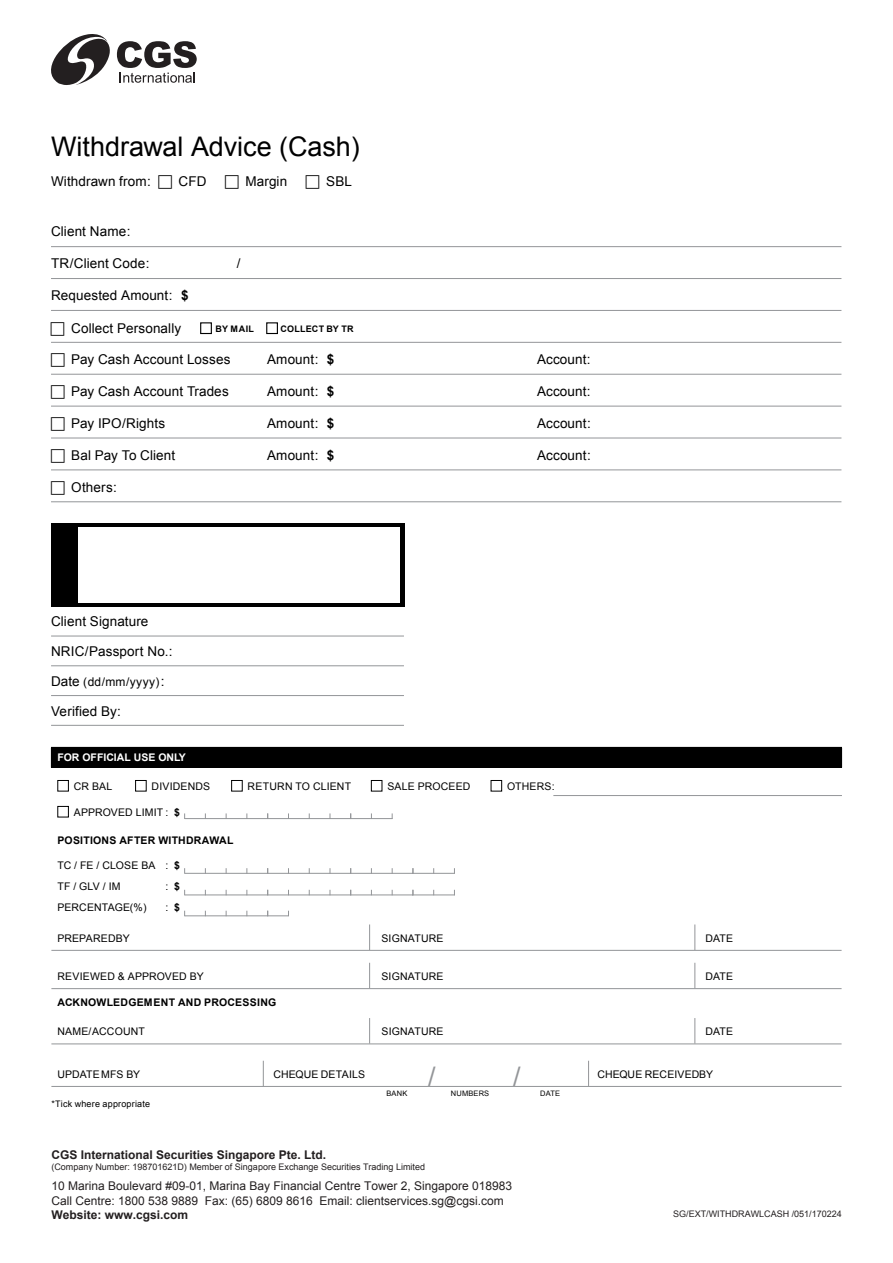
<style>
.page{position:relative;width:893px;height:1263px;background:#fff}
.page>*{position:absolute;margin:0;border:0;box-sizing:border-box;transform-origin:0 0}
.t1{font:27px "Arial";color:#000}
.t2{font:27px "Arial";color:#939598}
.t3{font:13.5px "Arial";letter-spacing:.01em;color:#000}
.t4{font:12px/14.4px "Arial";color:#231f20}
.t5{font:700 12px "Arial";color:#231f20}
.t6{font:12px "Arial";letter-spacing:.04em;color:#000}
.t7{font:10.5px/21.1px "Arial";letter-spacing:.015em;color:#000}
.t8{font:700 10.5px "Arial";letter-spacing:.025em;color:#000}
.t9{font:700 10.5px "Arial";color:#fff}
.t10{font:9px "Arial";color:#231f20}
.t11{font:9px "Arial";letter-spacing:.02em;color:#000}
.t12{font:700 9px "Arial";letter-spacing:.025em;color:#000}
.t13{font:7.5px "Arial";letter-spacing:.02em;color:#000}
.s1{font-weight:700}
.s2{font-size:13.5px}
</style>
<div class="page">
<div style="left:51px;top:747px;width:791px;height:20px;background:#000"></div>
<hr style="left:51px;top:950px;width:791px;height:1px;background:#939598">
<hr style="left:51px;top:988px;width:791px;height:1px;background:#939598">
<hr style="left:51px;top:1043px;width:791px;height:1px;background:#939598">
<hr style="left:51px;top:1086px;width:791px;height:1px;background:#939598">
<div style="left:57px;top:780px;width:12px;height:11px;border:1px solid #000"></div>
<div style="left:135px;top:780px;width:12px;height:11px;border:1px solid #000"></div>
<div style="left:231px;top:780px;width:12px;height:11px;border:1px solid #000"></div>
<div style="left:371px;top:780px;width:11px;height:11px;border:1px solid #000"></div>
<div style="left:491px;top:780px;width:11px;height:11px;border:1px solid #000"></div>
<div style="left:57px;top:806px;width:12px;height:11px;border:1px solid #000"></div>
<svg style="left:369px;top:924px;width:1px;height:26px"></svg>
<svg style="left:694px;top:924px;width:1px;height:26px"></svg>
<svg style="left:369px;top:963px;width:1px;height:25px"></svg>
<svg style="left:694px;top:963px;width:1px;height:25px"></svg>
<svg style="left:369px;top:1018px;width:1px;height:25px"></svg>
<svg style="left:694px;top:1018px;width:1px;height:25px"></svg>
<svg style="left:263px;top:1061px;width:1px;height:25px"></svg>
<svg style="left:588px;top:1061px;width:1px;height:25px"></svg>
<hr style="left:185px;top:873px;width:83px;height:1px;background:#939598">
<hr style="left:268px;top:873px;width:83px;height:1px;background:#939598">
<hr style="left:351px;top:873px;width:62px;height:1px;background:#939598">
<hr style="left:412px;top:873px;width:43px;height:1px;background:#939598">
<hr style="left:185px;top:818px;width:83px;height:1px;background:#939598">
<hr style="left:268px;top:818px;width:83px;height:1px;background:#939598">
<hr style="left:351px;top:818px;width:41px;height:1px;background:#939598">
<hr style="left:185px;top:894px;width:83px;height:1px;background:#939598">
<hr style="left:268px;top:894px;width:83px;height:1px;background:#939598">
<hr style="left:351px;top:894px;width:62px;height:1px;background:#939598">
<hr style="left:412px;top:894px;width:43px;height:1px;background:#939598">
<hr style="left:185px;top:915px;width:104px;height:1px;background:#939598">
<hr style="left:553px;top:795px;width:289px;height:1px;background:#939598">
<hr style="left:51px;top:246px;width:790px;height:1px;background:#939598">
<hr style="left:51px;top:278px;width:790px;height:1px;background:#939598">
<hr style="left:51px;top:310px;width:790px;height:1px;background:#939598">
<hr style="left:51px;top:342px;width:790px;height:1px;background:#939598">
<hr style="left:51px;top:374px;width:790px;height:1px;background:#939598">
<hr style="left:51px;top:406px;width:790px;height:1px;background:#939598">
<hr style="left:51px;top:438px;width:790px;height:1px;background:#939598">
<hr style="left:51px;top:469px;width:790px;height:1px;background:#939598">
<hr style="left:51px;top:501px;width:790px;height:1px;background:#939598">
<div style="left:200px;top:322px;width:12px;height:12px;border:1px solid #000"></div>
<div style="left:266px;top:322px;width:12px;height:12px;border:1px solid #000"></div>
<hr style="left:51px;top:636px;width:353px;height:1px;background:#939598">
<hr style="left:51px;top:665px;width:353px;height:1px;background:#939598">
<hr style="left:51px;top:695px;width:353px;height:1px;background:#939598">
<hr style="left:51px;top:725px;width:353px;height:1px;background:#939598">
<div style="left:51px;top:523px;width:353px;height:84px;background:#000"></div>
<div style="left:79px;top:527px;width:321px;height:76px;background:#fff"></div>
<svg style="left:51px;top:34px;width:59px;height:51px"></svg>
<svg style="left:117px;top:41px;width:80px;height:42px"></svg>
<h1 class="t1" style="left:51px;top:129px;width:310px">Withdrawal Advice (Cash)</h1>
<p class="t3" style="left:51px;top:172px;width:101px">Withdrawn from:</p>
<p class="t3" style="left:179px;top:172px;width:29px">CFD</p>
<p class="t3" style="left:245px;top:172px;width:43px">Margin</p>
<p class="t3" style="left:326px;top:172px;width:27px">SBL</p>
<p class="t3" style="left:51px;top:222px;width:81px">Client Name:</p>
<p class="t3" style="left:51px;top:254px;width:100px">TR/Client Code:</p>
<p class="t3" style="left:237px;top:254px;width:5px">/</p>
<p class="t3" style="left:51px;top:286px;width:139px">Requested Amount: <span class="s1">$</span></p>
<p class="t3" style="left:71px;top:319px;width:111px">Collect Personally</p>
<p class="t12" style="left:216px;top:323px;width:40px">BY MAIL</p>
<p class="t12" style="left:280px;top:323px;width:75px">COLLECT BY TR</p>
<p class="t3" style="left:71px;top:351px;width:161px">Pay Cash Account Losses</p>
<p class="t3" style="left:267px;top:351px;width:69px">Amount: <span class="s1">$</span></p>
<p class="t3" style="left:537px;top:351px;width:55px">Account:</p>
<p class="t3" style="left:71px;top:383px;width:159px">Pay Cash Account Trades</p>
<p class="t3" style="left:267px;top:383px;width:69px">Amount: <span class="s1">$</span></p>
<p class="t3" style="left:537px;top:383px;width:55px">Account:</p>
<p class="t3" style="left:71px;top:415px;width:95px">Pay IPO/Rights</p>
<p class="t3" style="left:267px;top:415px;width:69px">Amount: <span class="s1">$</span></p>
<p class="t3" style="left:537px;top:415px;width:55px">Account:</p>
<p class="t3" style="left:71px;top:447px;width:105px">Bal Pay To Client</p>
<p class="t3" style="left:267px;top:447px;width:69px">Amount: <span class="s1">$</span></p>
<p class="t3" style="left:537px;top:447px;width:55px">Account:</p>
<p class="t3" style="left:71px;top:478px;width:47px">Others:</p>
<p class="t3" style="left:51px;top:613px;width:99px">Client Signature</p>
<p class="t3" style="left:51px;top:643px;width:123px">NRIC/Passport No.:</p>
<p class="t6" style="left:51px;top:674px;width:115px"><span class="s2">Date</span> (dd/mm/yyyy)<span class="s2">:</span></p>
<p class="t3" style="left:51px;top:702px;width:71px">Verified By:</p>
<p class="t9" style="left:57px;top:750px;width:130px">FOR OFFICIAL USE ONLY</p>
<p class="t7" style="left:74px;top:776px;width:40px">CR BAL</p>
<p class="t7" style="left:152px;top:776px;width:60px">DIVIDENDS</p>
<p class="t7" style="left:248px;top:776px;width:105px">RETURN TO CLIENT</p>
<p class="t7" style="left:387px;top:776px;width:85px">SALE PROCEED</p>
<p class="t7" style="left:507px;top:776px;width:49px">OTHERS:</p>
<p class="t7" style="left:74px;top:802px;width:108px">APPROVED LIMIT : <span class="s1">$</span></p>
<p class="t8" style="left:57px;top:833px;width:178px">POSITIONS AFTER WITHDRAWAL</p>
<p class="t7" style="left:57px;top:855px;width:124px">TC / FE / CLOSE BA : <span class="s1">$<br></span>TF / GLV / IM</p>
<p class="t7" style="left:165px;top:876px;width:16px">: <span class="s1">$</span></p>
<p class="t7" style="left:57px;top:897px;width:91px">PERCENTAGE(%)</p>
<p class="t7" style="left:165px;top:897px;width:16px">: <span class="s1">$</span></p>
<p class="t7" style="left:57px;top:928px;width:74px">PREPAREDBY</p>
<p class="t7" style="left:381px;top:928px;width:64px">SIGNATURE</p>
<p class="t7" style="left:705px;top:928px;width:29px">DATE</p>
<p class="t7" style="left:57px;top:966px;width:148px">REVIEWED &amp; APPROVED BY</p>
<p class="t7" style="left:381px;top:966px;width:64px">SIGNATURE</p>
<p class="t7" style="left:705px;top:966px;width:29px">DATE</p>
<p class="t8" style="left:57px;top:995px;width:220px">ACKNOWLEDGEMENT AND PROCESSING</p>
<p class="t7" style="left:57px;top:1021px;width:89px">NAME/ACCOUNT</p>
<p class="t7" style="left:381px;top:1021px;width:64px">SIGNATURE</p>
<p class="t7" style="left:705px;top:1021px;width:29px">DATE</p>
<p class="t7" style="left:57px;top:1064px;width:84px">UPDATE MFS BY</p>
<p class="t7" style="left:273px;top:1064px;width:93px">CHEQUE DETAILS</p>
<h1 class="t2" style="left:428px;top:1059px;width:9px">/</h1>
<h1 class="t2" style="left:513px;top:1059px;width:9px">/</h1>
<p class="t7" style="left:597px;top:1064px;width:117px">CHEQUE RECEIVEDBY</p>
<p class="t13" style="left:386px;top:1088px;width:22px">BANK</p>
<p class="t13" style="left:451px;top:1088px;width:40px">NUMBERS</p>
<p class="t13" style="left:540px;top:1088px;width:21px">DATE</p>
<p class="t11" style="left:51px;top:1098px;width:100px">*Tick where appropriate</p>
<p class="t5" style="left:51px;top:1147px;width:276px">CGS International Securities Singapore Pte. Ltd.</p>
<p class="t10" style="left:51px;top:1161px;width:375px">(Company Number: 198701621D) Member of Singapore Exchange Securities Trading Limited</p>
<p class="t4" style="left:51px;top:1179px;width:462px">10 Marina Boulevard #09-01, Marina Bay Financial Centre Tower 2, Singapore 018983<br>Call Centre: 1800 538 9889 Fax: (65) 6809 8616 Email: clientservices.sg@cgsi.com</p>
<p class="t5" style="left:51px;top:1207px;width:138px">Website: www.cgsi.com</p>
<p class="t10" style="left:673px;top:1208px;width:170px">SG/EXT/WITHDRAWLCASH /051/170224</p>
</div>
